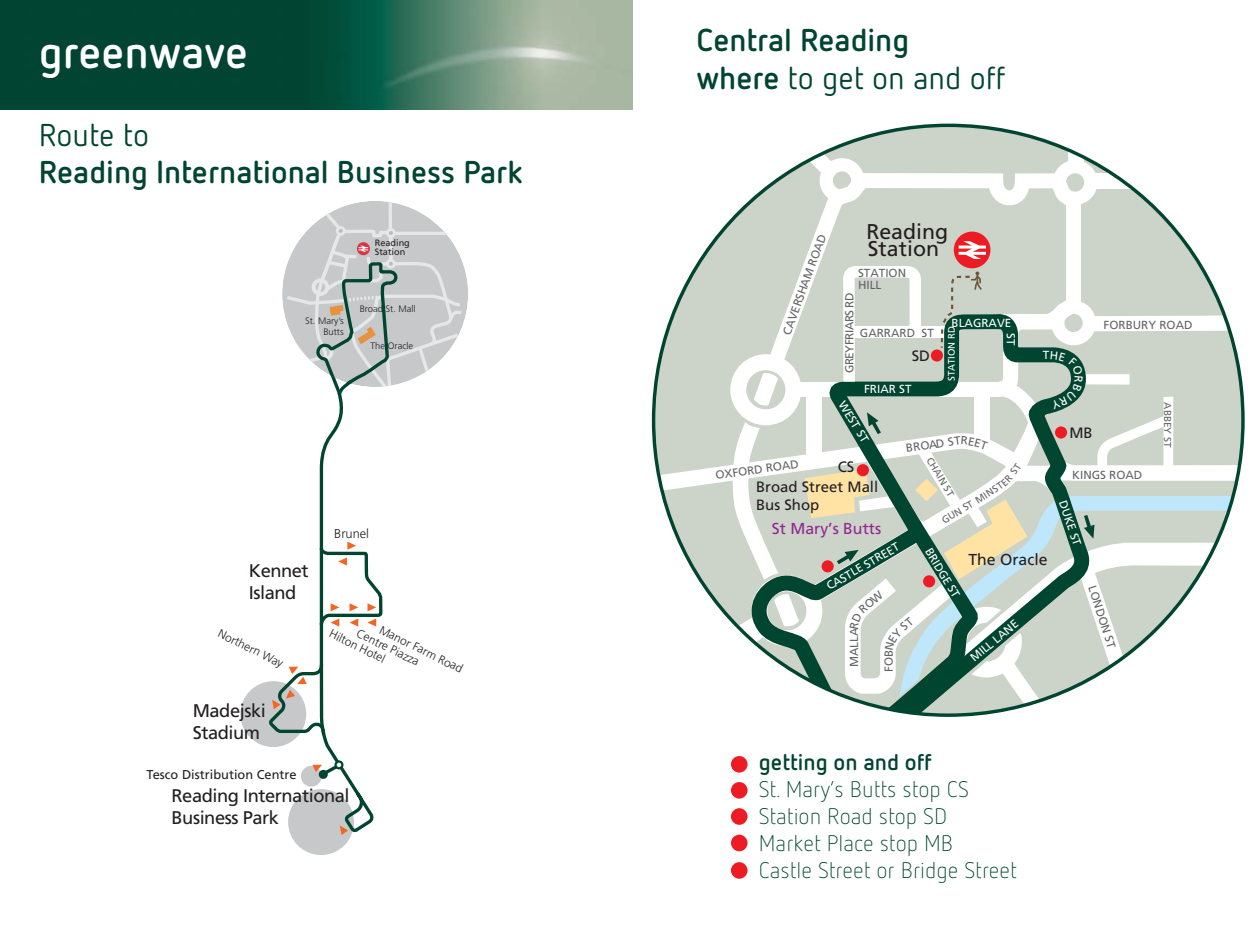
<style>
.page{position:relative;width:1257px;height:939px;background:#fff}
.page>*{position:absolute;margin:0;border:0;box-sizing:border-box;transform-origin:0 0}
.t1{font:700 45px "Netto OT";color:#fff}
.t2{font:700 31.5px/37.8px "Netto OT";color:#004530}
.t3{font:31.5px "Netto OT";color:#004530}
.t4{font:300 22.5px/27px "Netto OT";color:#004530}
.t5{font:700 22.5px "Netto OT";color:#004530}
.t6{font:21.38px/17.6px "Frutiger";color:#231f20}
.t7{font:18.22px/22.1px "Frutiger";letter-spacing:-.025em;color:#231f20}
.t8{font:15.75px "Frutiger";color:#91278f}
.t9{font:15.75px "Frutiger";color:#231f20}
.t10{font:15.08px "Frutiger";color:#231f20}
.t11{font:14.85px/18px "Frutiger";color:#231f20}
.t12{font:12.83px "Frutiger";color:#231f20}
.t13{font:300 12.83px "Frutiger";color:#231f20}
.t14{font:300 11.92px "Frutiger";color:#231f20}
.t15{font:11.7px/11.7px "Frutiger";color:#636466}
.t16{font:11.7px "Frutiger";color:#fff}
.t17{font:11.7px "Frutiger";letter-spacing:-.04em;color:#636466}
.t18{font:9.9px "Frutiger";color:#636466}
.t19{font:9.67px "Frutiger";color:#fff}
.t20{font:300 9.45px/11px "Frutiger";color:#231f20;text-align:right}
.t21{font:9.22px/9.2px "Frutiger";color:#231f20}
.s1{font-weight:400}
</style>
<div class="page">
<img style="left:0;top:0;width:633px;height:110px">
<div style="left:240px;top:681px;width:66px;height:65px;background:#c6c8ca;border-radius:50%"></div>
<div style="left:288px;top:788px;width:66px;height:66px;background:#c6c8ca;border-radius:50%"></div>
<svg style="left:266px;top:201px;width:198px;height:633px"></svg>
<div style="left:654px;top:125px;width:589px;height:590px;background:#ccd3c9;border-radius:50%"></div>
<svg style="left:1061px;top:160px;width:36px;height:41px"></svg>
<div style="left:1094px;top:174px;width:98px;height:15px;background:#fff"></div>
<svg style="left:1068px;top:148px;width:15px;height:17px"></svg>
<svg style="left:797px;top:144px;width:61px;height:21px"></svg>
<svg style="left:763px;top:165px;width:325px;height:76px"></svg>
<div style="left:731px;top:755px;width:16px;height:17px;background:#ed1c24;border-radius:50%"></div>
<div style="left:731px;top:781px;width:16px;height:17px;background:#ed1c24;border-radius:50%"></div>
<div style="left:731px;top:807px;width:16px;height:17px;background:#ed1c24;border-radius:50%"></div>
<div style="left:731px;top:834px;width:16px;height:17px;background:#ed1c24;border-radius:50%"></div>
<div style="left:731px;top:861px;width:16px;height:17px;background:#ed1c24;border-radius:50%"></div>
<svg style="left:654px;top:241px;width:588px;height:474px"></svg>
<h1 class="t1" style="left:39px;top:36px;width:211px">greenwave</h1>
<h2 class="t3" style="left:39px;top:123px;width:112px">Route to</h2>
<h2 class="t2" style="left:39px;top:156px;width:486px">Reading International Business Park</h2>
<p class="t21" style="left:375px;top:238px;width:37px">Reading<br>Station</p>
<p class="t20" style="left:305px;top:316px;width:40px">St. Mary’s<br>Butts</p>
<p class="t20" style="left:360px;top:304px;width:57px">Broad St. Mall</p>
<p class="t20" style="left:371px;top:341px;width:44px">The Oracle</p>
<h3 class="t7" style="left:249px;top:561px;width:61px">Kennet<br>Island</h3>
<p class="t13" style="left:334px;top:527px;width:36px">Brunel</p>
<p class="t14" style="left:382px;top:624px;width:93px;rotate:26deg">Manor Farm Road</p>
<p class="t14" style="left:359px;top:627px;width:70px;rotate:26deg">Centre Piazza</p>
<p class="t14" style="left:221px;top:628px;width:73px;rotate:26deg">Northern Way</p>
<p class="t14" style="left:332px;top:628px;width:62px;rotate:26deg">Hilton Hotel</p>
<h3 class="t7" style="left:193px;top:700px;width:75px">Madejski<br>Stadium</h3>
<p class="t12" style="left:147px;top:769px;width:151px">Tesco Distribution Centre</p>
<h3 class="t7" style="left:172px;top:786px;width:179px">Reading International<br>Business Park</h3>
<h2 class="t2" style="left:696px;top:24px;width:310px">Central Reading<br>where <span class="s1">to get on and off</span></h2>
<p class="t15" style="left:782px;top:332px;width:108px;rotate:-70deg">CAVERSHAM ROAD</p>
<h3 class="t6" style="left:866px;top:224px;width:83px">Reading<br>Station</h3>
<p class="t15" style="left:858px;top:267px;width:50px">STATION<br>HILL</p>
<p class="t15" style="left:860px;top:327px;width:76px">GARRARD ST</p>
<p class="t17" style="left:845px;top:373px;width:82px;rotate:-90deg">GREYFRIARS RD</p>
<p class="t10" style="left:912px;top:350px;width:20px">SD</p>
<p class="t16" style="left:864px;top:384px;width:49px">FRIAR ST</p>
<p class="t16" style="left:952px;top:318px;width:61px">BLAGRAVE</p>
<p class="t16" style="left:1015px;top:332px;width:14px;rotate:90deg">ST</p>
<p class="t19" style="left:947px;top:381px;width:56px;rotate:-90deg">STATION RD</p>
<p class="t16" style="left:846px;top:399px;width:49px;rotate:59deg">WEST ST</p>
<p class="t15" style="left:715px;top:470px;width:85px;rotate:-8deg">OXFORD ROAD</p>
<p class="t11" style="left:756px;top:479px;width:124px">Broad Street Mall<br>Bus Shop</p>
<p class="t10" style="left:838px;top:460px;width:18px">CS</p>
<h3 class="t8" style="left:772px;top:521px;width:111px">St Mary’s Butts</h3>
<p class="t15" style="left:905px;top:443px;width:57px;rotate:-8deg">BROAD ST</p>
<p class="t18" style="left:932px;top:456px;width:45px;rotate:59deg">CHAIN ST</p>
<p class="t18" style="left:940px;top:517px;width:36px;rotate:-31deg">GUN ST</p>
<p class="t16" style="left:1043px;top:350px;width:8px">T</p>
<p class="t16" style="left:825px;top:582px;width:84px;rotate:-30deg">CASTLE STREET</p>
<p class="t15" style="left:849px;top:666px;width:40px;rotate:-90deg">MALLA</p>
<p class="t15" style="left:884px;top:671px;width:24px;rotate:-90deg">FOB</p>
<p class="t16" style="left:932px;top:546px;width:58px;rotate:59deg">BRIDGE ST</p>
<h3 class="t9" style="left:968px;top:553px;width:81px">The Oracle</h3>
<p class="t16" style="left:969px;top:655px;width:60px;rotate:-40deg">MILL LANE</p>
<p class="t15" style="left:1103px;top:320px;width:90px">FORBURY ROAD</p>
<p class="t10" style="left:1069px;top:426px;width:25px">MB</p>
<p class="t18" style="left:1172px;top:402px;width:47px;rotate:90deg">ABBEY ST</p>
<p class="t15" style="left:1072px;top:469px;width:72px">KINGS ROAD</p>
<p class="t16" style="left:1067px;top:499px;width:48px;rotate:71deg">DUKE ST</p>
<p class="t15" style="left:1097px;top:584px;width:66px;rotate:72deg">LONDON ST</p>
<h3 class="t5" style="left:759px;top:753px;width:174px">getting on and off</h3>
<h3 class="t4" style="left:759px;top:777px;width:260px">St. Mary’s Butts stop CS<br>Station Road stop SD<br>Market Place stop MB<br>Castle Street or Bridge Street</h3>
</div>
